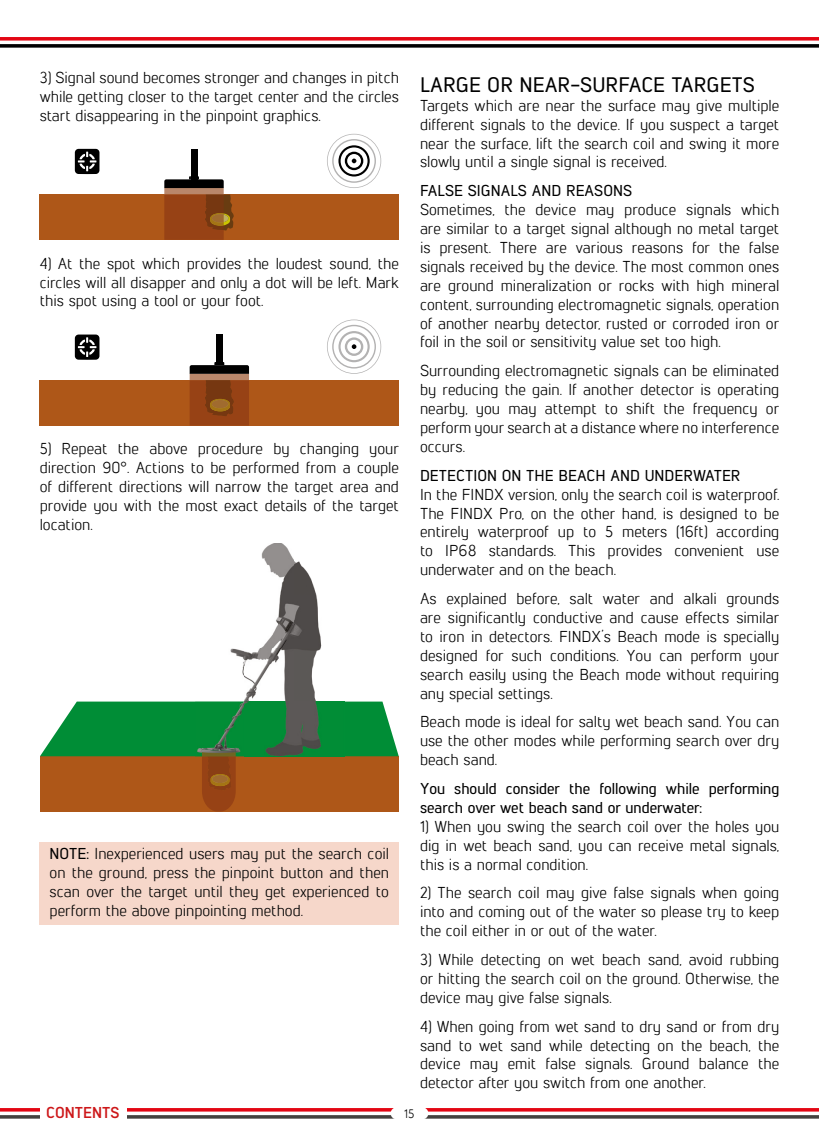
<style>
.page{position:relative;width:819px;height:1141px;background:#fff}
.page>*{position:absolute;margin:0;border:0;box-sizing:border-box;transform-origin:0 0}
.t1{font:500 21px "Lintel";color:#000}
.t2{font:15.75px/18.9px "Lintel";color:#000;text-align:justify}
.t3{font:500 15.75px/18.9px "Lintel";color:#000}
.t4{font:700 15.75px "Lintel";color:#cd1719}
.t5{font:12.25px "Lintel";color:#000}
.s1{font-weight:500}
</style>
<div class="page">
<svg style="left:0;top:37px;width:819px;height:11px"></svg>
<svg style="left:0;top:1108px;width:819px;height:11px"></svg>
<div style="left:40px;top:842px;width:359px;height:83px;background:#f6d7ca"></div>
<svg style="left:75px;top:149px;width:24px;height:25px"></svg>
<div style="left:40px;top:195px;width:359px;height:45px;background:#ae5718"></div>
<svg style="left:327px;top:134px;width:54px;height:54px"></svg>
<div style="left:191px;top:149px;width:6px;height:30px;background:#000"></div>
<svg style="left:164px;top:176px;width:70px;height:64px;background:#8c512c"></svg>
<div style="left:40px;top:380px;width:359px;height:46px;background:#ae5718"></div>
<svg style="left:327px;top:320px;width:54px;height:54px"></svg>
<div style="left:216px;top:335px;width:6px;height:30px;background:#000"></div>
<svg style="left:190px;top:362px;width:59px;height:64px;background:#834824"></svg>
<svg style="left:75px;top:335px;width:24px;height:25px"></svg>
<img style="left:195px;top:543px;width:149px;height:159px">
<svg style="left:40px;top:702px;width:359px;height:110px;background:#65722f"></svg>
<div style="left:390px;top:1107px;width:38px;height:12px;background:#fff;border-radius:6px"></div>
<div style="left:40px;top:1105px;width:86px;height:16px;background:#fff"></div>
<p class="t2" style="left:40px;top:67px;width:361px">3) Signal sound becomes stronger and changes in pitch while getting closer to the target center and the circles start disappearing in the pinpoint graphics.</p>
<p class="t2" style="left:40px;top:253px;width:361px">4) At the spot which provides the loudest sound, the circles will all disapper and only a dot will be left. Mark this spot using a tool or your foot.</p>
<p class="t2" style="left:40px;top:439px;width:361px">5) Repeat the above procedure by changing your direction 90°. Actions to be performed from a couple of different directions will narrow the target area and provide you with the most exact details of the target location.</p>
<p class="t2" style="left:50px;top:844px;width:341px"><span class="s1">NOTE:</span> Inexperienced users may put the search coil on the ground, press the pinpoint button and then scan over the target until they get experienced to perform the above pinpointing method.</p>
<h1 class="t1" style="left:420px;top:70px;width:336px">LARGE OR NEAR-SURFACE TARGETS</h1>
<p class="t2" style="left:420px;top:95px;width:361px">Targets which are near the surface may give multiple different signals to the device. If you suspect a target near the surface, lift the search coil and swing it more slowly until a single signal is received.</p>
<p class="t3" style="left:420px;top:180px;width:214px">FALSE SIGNALS AND REASONS</p>
<p class="t2" style="left:420px;top:200px;width:361px">Sometimes, the device may produce signals which are similar to a target signal although no metal target is present. There are various reasons for the false signals received by the device. The most common ones are ground mineralization or rocks with high mineral content, surrounding electromagnetic signals, operation of another nearby detector, rusted or corroded iron or foil in the soil or sensitivity value set too high.</p>
<p class="t2" style="left:420px;top:361px;width:361px">Surrounding electromagnetic signals can be eliminated by reducing the gain. If another detector is operating nearby, you may attempt to shift the frequency or perform your search at a distance where no interference occurs.</p>
<p class="t3" style="left:420px;top:465px;width:322px">DETECTION ON THE BEACH AND UNDERWATER</p>
<p class="t2" style="left:420px;top:484px;width:361px">In the FINDX version, only the search coil is waterproof.<br>The FINDX Pro, on the other hand, is designed to be entirely waterproof up to 5 meters (16ft) according to IP68 standards. This provides convenient use underwater and on the beach.</p>
<p class="t2" style="left:420px;top:588px;width:361px">As explained before, salt water and alkali grounds are significantly conductive and cause effects similar to iron in detectors. FINDX’s Beach mode is specially designed for such conditions. You can perform your search easily using the Beach mode without requiring any special settings.</p>
<p class="t2" style="left:420px;top:712px;width:361px">Beach mode is ideal for salty wet beach sand. You can use the other modes while performing search over dry beach sand.</p>
<p class="t3" style="left:420px;top:778px;width:361px">You should consider the following while performing search over wet beach sand or underwater:</p>
<p class="t2" style="left:420px;top:816px;width:361px">1) When you swing the search coil over the holes you dig in wet beach sand, you can receive metal signals, this is a normal condition.</p>
<p class="t2" style="left:420px;top:883px;width:361px">2) The search coil may give false signals when going into and coming out of the water so please try to keep the coil either in or out of the water.</p>
<p class="t2" style="left:420px;top:949px;width:361px">3) While detecting on wet beach sand, avoid rubbing or hitting the search coil on the ground. Otherwise, the device may give false signals.</p>
<p class="t2" style="left:420px;top:1016px;width:361px">4) When going from wet sand to dry sand or from dry sand to wet sand while detecting on the beach, the device may emit false signals. Ground balance the detector after you switch from one another.</p>
<p class="t4" style="left:46px;top:1102px;width:75px">CONTENTS</p>
<p class="t5" style="left:404px;top:1105px;width:12px">15</p>
</div>
